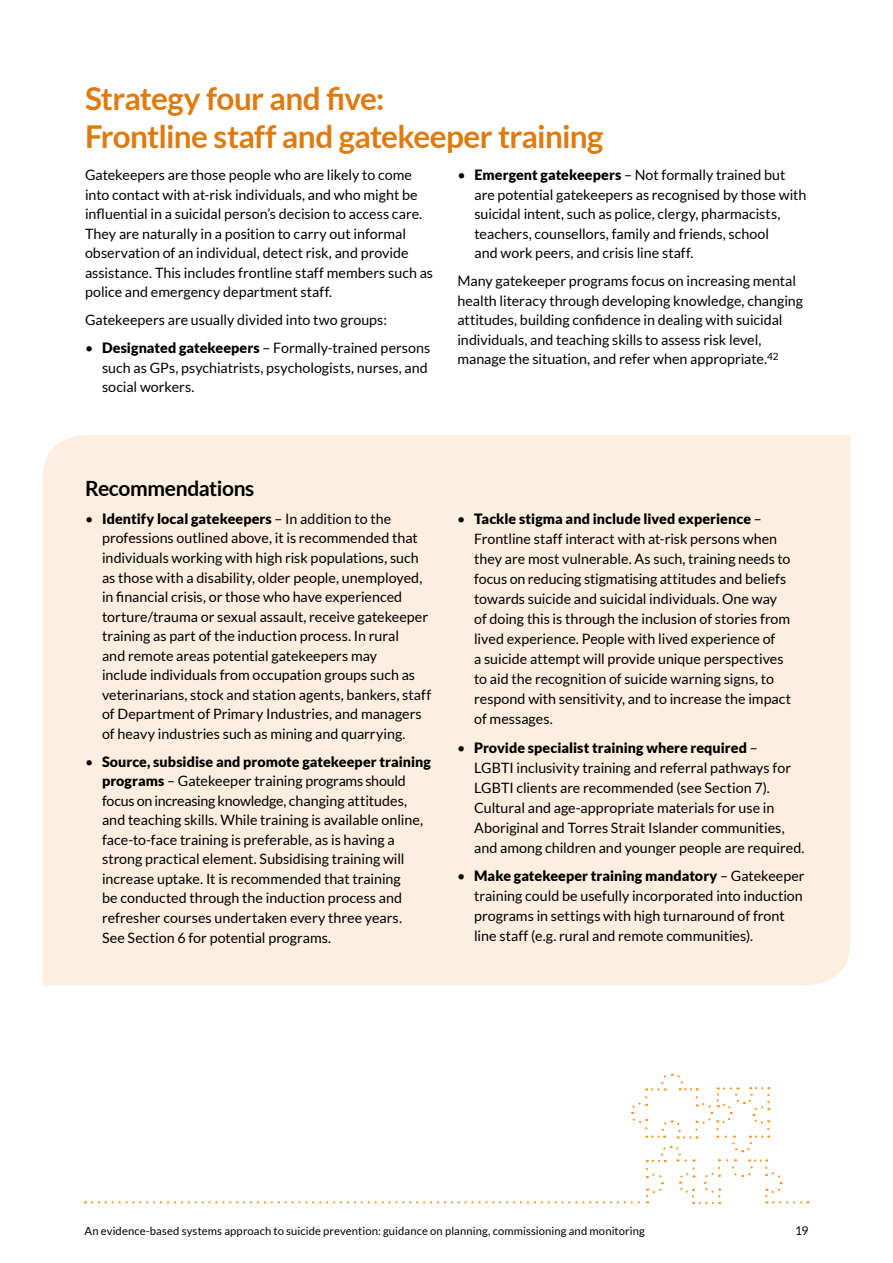
<style>
.page{position:relative;width:893px;height:1263px;background:#fff}
.page>*{position:absolute;margin:0;border:0;box-sizing:border-box;transform-origin:0 0}
.t1{font:700 31.5px/37.5px "Lato";letter-spacing:-.025em;color:#df7a0e}
.t2{font:700 21px "Lato";letter-spacing:-.015em;color:#000}
.t3{font:14.25px/19.5px "Lato";color:#000}
.t4{font:900 14.25px "Lato";color:#000}
.t5{font:12px "Lato";color:#000}
.t6{font:11.25px "Lato";letter-spacing:.01em;color:#000}
.s1{font-weight:900}
.s2{font-weight:400}
</style>
<div class="page">
<svg style="left:92px;top:1073px;width:716px;height:131px"></svg>
<div style="left:43px;top:435px;width:807px;height:550px;background:#fdefdf"></div>
<h2 class="t1" style="left:85px;top:80px;width:520px">Strategy four and five:<br>Frontline staff and gatekeeper training</h2>
<p class="t3" style="left:85px;top:165px;width:350px">Gatekeepers are those people who are likely to come into contact with at-risk individuals, and who might be influential in a suicidal person’s decision to access care.<br>They are naturally in a position to carry out informal observation of an individual, detect risk, and provide assistance. This includes frontline staff members such as police and emergency department staff.</p>
<p class="t3" style="left:85px;top:310px;width:303px">Gatekeepers are usually divided into two groups:</p>
<p class="t3" style="left:85px;top:338px;width:347px">• <span class="s1">Designated gatekeepers</span> – Formally-trained persons</p>
<p class="t3" style="left:102px;top:358px;width:327px">such as GPs, psychiatrists, psychologists, nurses, and</p>
<p class="t3" style="left:102px;top:377px;width:94px">social workers.</p>
<p class="t3" style="left:474px;top:165px;width:334px;text-indent:-17px">• <span class="s1">Emergent gatekeepers</span> – Not formally trained but are potential gatekeepers as recognised by those with suicidal intent, such as police, clergy, pharmacists, teachers, counsellors, family and friends, school<br>and work peers, and crisis line staff.</p>
<p class="t3" style="left:457px;top:271px;width:347px">Many gatekeeper programs focus on increasing mental health literacy through developing knowledge, changing attitudes, building confidence in dealing with suicidal individuals, and teaching skills to assess risk level, manage the situation, and refer when appropriate.<sup>42</sup></p>
<h3 class="t2" style="left:85px;top:476px;width:171px">Recommendations</h3>
<p class="t3" style="left:102px;top:509px;width:331px;text-indent:-17px">• <span class="s1">Identify local gatekeepers</span> – In addition to the professions outlined above, it is recommended that individuals working with high risk populations, such as those with a disability, older people, unemployed, in financial crisis, or those who have experienced torture/trauma or sexual assault, receive gatekeeper training as part of the induction process. In rural<br>and remote areas potential gatekeepers may<br>include individuals from occupation groups such as veterinarians, stock and station agents, bankers, staff of Department of Primary Industries, and managers of heavy industries such as mining and quarrying.</p>
<p class="t3" style="left:102px;top:752px;width:330px;text-indent:-17px">• <span class="s1">Source, subsidise and promote gatekeeper training programs</span> – Gatekeeper training programs should focus on increasing knowledge, changing attitudes, and teaching skills. While training is available online, face-to-face training is preferable, as is having a strong practical element. Subsidising training will increase uptake. It is recommended that training<br>be conducted through the induction process and refresher courses undertaken every three years.<br>See Section 6 for potential programs.</p>
<p class="t3" style="left:474px;top:509px;width:319px;line-height:20px;text-indent:-17px">• <span class="s1">Tackle stigma and include lived experience</span> – Frontline staff interact with at-risk persons when they are most vulnerable. As such, training needs to focus on reducing stigmatising attitudes and beliefs towards suicide and suicidal individuals. One way of doing this is through the inclusion of stories from lived experience. People with lived experience of<br>a suicide attempt will provide unique perspectives to aid the recognition of suicide warning signs, to respond with sensitivity, and to increase the impact of messages.</p>
<p class="t4" style="left:457px;top:739px;width:302px"><span class="s2">•</span> Provide specialist training where required <span class="s2">–</span></p>
<p class="t3" style="left:474px;top:757px;width:332px;line-height:20px">LGBTI inclusivity training and referral pathways for LGBTI clients are recommended (see Section 7).<br>Cultural and age-appropriate materials for use in Aboriginal and Torres Strait Islander communities, and among children and younger people are required.</p>
<p class="t3" style="left:474px;top:866px;width:332px;line-height:20px;text-indent:-17px">• <span class="s1">Make gatekeeper training mandatory</span> – Gatekeeper training could be usefully incorporated into induction programs in settings with high turnaround of front line staff (e.g. rural and remote communities).</p>
<p class="t6" style="left:85px;top:1225px;width:562px">An evidence-based systems approach to suicide prevention: guidance on planning, commissioning and monitoring</p>
<p class="t5" style="left:795px;top:1224px;width:15px">19</p>
</div>
